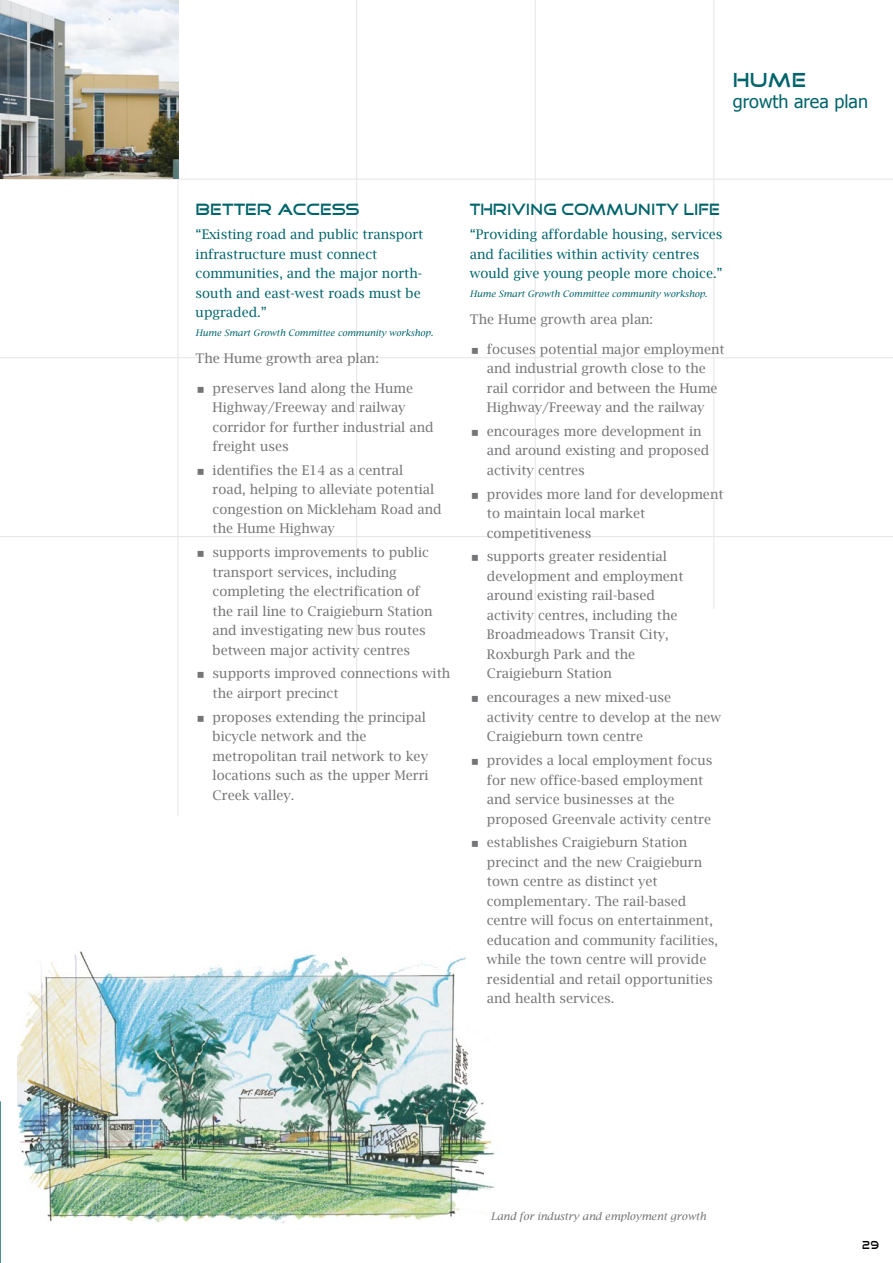
<style>
.page{position:relative;width:893px;height:1263px;background:#fff}
.page>*{position:absolute;margin:0;border:0;box-sizing:border-box;transform-origin:0 0}
.t1{font:20.4px "Good Times";color:#00646b}
.t2{font:18px "Tahoma";color:#00646b}
.t3{font:16.5px "Good Times";color:#00646b;scale:.93 1}
.t4{font:16.5px "Good Times";color:#00646b}
.t5{font:13.35px/19.5px "Lucida Bright";color:#757477}
.t6{font:13.35px/19.5px "Lucida Bright";color:#00646b}
.t7{font:11.7px "Good Times";color:#000;scale:.84 1}
.t8{font:italic 10.5px "Lucida Bright";color:#757477}
.t9{font:italic 9px "Lucida Bright";color:#00646b}
</style>
<div class="page">
<hr style="left:0;top:179px;width:893px;height:1px;background:#e8e8e9">
<hr style="left:713px;top:0;width:1px;height:609px;background:#e8e8e9">
<hr style="left:535px;top:0;width:1px;height:670px;background:#e8e8e9">
<hr style="left:177px;top:0;width:2px;height:816px;background:#e8e8e9">
<hr style="left:356px;top:0;width:1px;height:759px;background:#e8e8e9">
<hr style="left:0;top:357px;width:893px;height:1px;background:#e8e8e9">
<hr style="left:0;top:536px;width:893px;height:1px;background:#e8e8e9">
<img style="left:17px;top:951px;width:478px;height:272px">
<img style="left:0;top:0;width:179px;height:179px">
<hr style="left:0;top:1101px;width:1px;height:162px;background:#00646b">
<h1 class="t1" style="left:733px;top:70px;width:75px">HUME</h1>
<h2 class="t2" style="left:733px;top:89px;width:137px">growth area plan</h2>
<p class="t4" style="left:196px;top:202px;width:97px">BETTER ACCESS</p>
<p class="t6" style="left:196px;top:225px;width:229px">“Existing road and public transport infrastructure must connect communities, and the major north&shy;south and east-west roads must be upgraded.”</p>
<p class="t9" style="left:196px;top:327px;width:239px">Hume Smart Growth Committee community workshop.</p>
<p class="t5" style="left:196px;top:348px;width:185px">The Hume growth area plan:</p>
<p class="t5" style="left:213px;top:378px;width:222px">preserves land along the Hume<br>Highway/Freeway and railway corridor for further industrial and freight uses</p>
<p class="t5" style="left:213px;top:460px;width:231px">identifies the E14 as a central<br>road, helping to alleviate potential congestion on Mickleham Road and the Hume Highway</p>
<p class="t5" style="left:213px;top:543px;width:222px">supports improvements to public transport services, including completing the electrification of the rail line to Craigieburn Station and investigating new bus routes between major activity centres</p>
<p class="t5" style="left:213px;top:664px;width:239px">supports improved connections with the airport precinct</p>
<p class="t5" style="left:213px;top:707px;width:217px">proposes extending the principal bicycle network and the metropolitan trail network to key locations such as the upper Merri<br>Creek valley.</p>
<p class="t3" style="left:470px;top:202px;width:147px">THRIVING COMMU</p>
<p class="t3" style="left:638px;top:202px;width:70px">NITY LIFE</p>
<p class="t6" style="left:470px;top:225px;width:254px">“Providing affordable housing, services and facilities within activity centres would give young people more choice.”</p>
<p class="t9" style="left:470px;top:288px;width:239px">Hume Smart Growth Committee community workshop.</p>
<p class="t5" style="left:470px;top:309px;width:185px">The Hume growth area plan:</p>
<p class="t5" style="left:487px;top:339px;width:239px">focuses potential major employment and industrial growth close to the rail corridor and between the Hume Highway/Freeway and the railway</p>
<p class="t5" style="left:487px;top:421px;width:224px">encourages more development in and around existing and proposed activity centres</p>
<p class="t5" style="left:487px;top:484px;width:238px">provides more land for development to maintain local market competitiveness</p>
<p class="t5" style="left:487px;top:547px;width:198px">supports greater residential development and employment around existing rail-based activity centres, including the<br>Broadmeadows Transit City,<br>Roxburgh Park and the<br>Craigieburn Station</p>
<p class="t5" style="left:487px;top:688px;width:236px">encourages a new mixed-use activity centre to develop at the new<br>Craigieburn town centre</p>
<p class="t5" style="left:487px;top:750px;width:227px">provides a local employment focus for new office-based employment and service businesses at the proposed Greenvale activity centre</p>
<p class="t5" style="left:487px;top:833px;width:233px">establishes Craigieburn Station precinct and the new Craigieburn town centre as distinct yet complementary. The rail-based centre will focus on entertainment, education and community facilities, while the town centre will provide residential and retail opportunities and health services.</p>
<p class="t8" style="left:491px;top:1210px;width:217px">Land for industry and employment growth</p>
<p class="t7" style="left:862px;top:1239px;width:22px">29</p>
</div>
